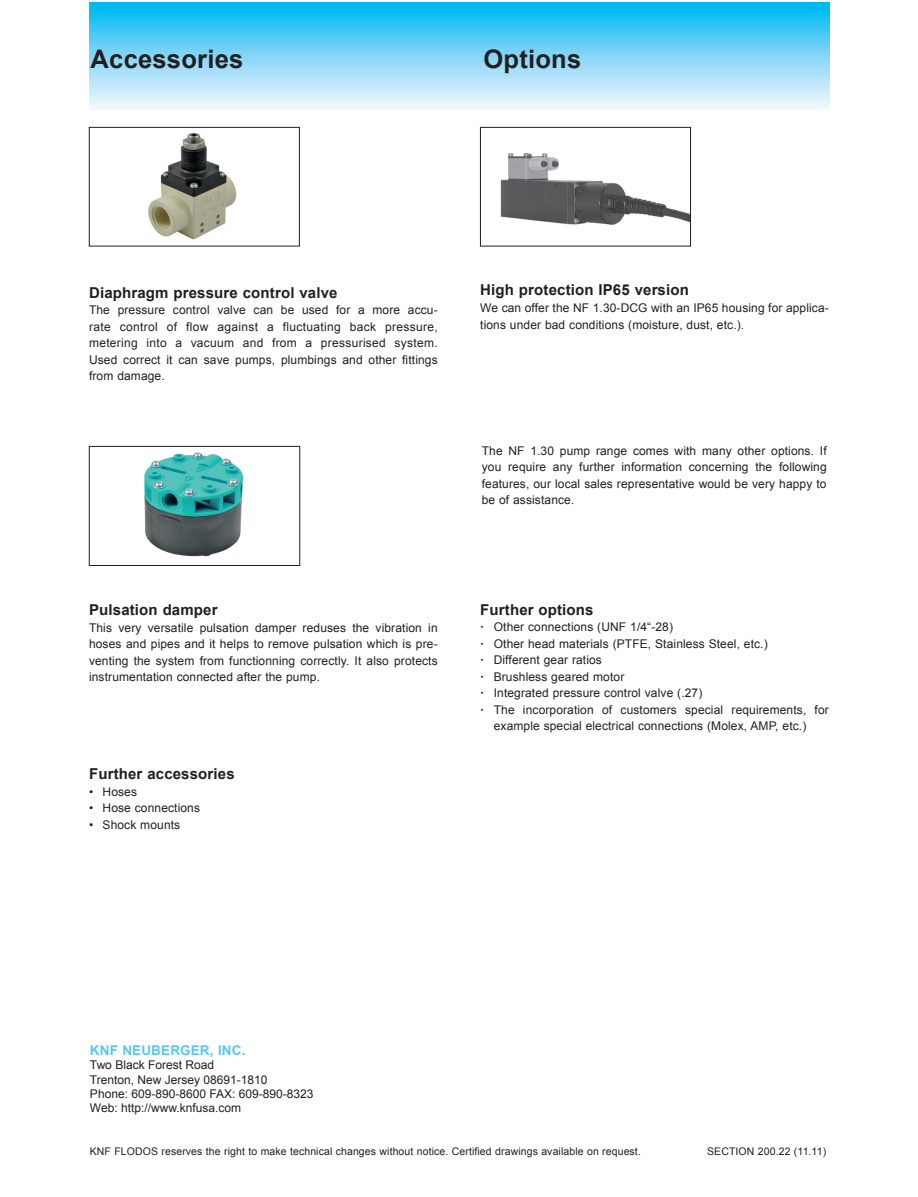
<style>
.page{position:relative;width:918px;height:1197px;background:#fff}
.page>*{position:absolute;margin:0;border:0;box-sizing:border-box;transform-origin:0 0}
.t1{font:700 25.5px "Arial";letter-spacing:.01em;color:#231f20}
.t2{font:700 15px "Arial";letter-spacing:.01em;color:#231f20}
.t3{font:700 13.5px "Arial";letter-spacing:.01em;color:#58c8f2}
.t4{font:12px/16.5px "Arial";letter-spacing:.01em;color:#231f20;text-align:justify}
.t5{font:10.5px "Arial";letter-spacing:.01em;color:#231f20}
.s1{font-weight:700}
</style>
<div class="page">
<svg style="left:90px;top:3px;width:740px;height:106px;background:#7cd6f6"></svg>
<img style="left:500px;top:153px;width:189px;height:72px">
<div style="left:480px;top:127px;width:211px;height:119px;border:1px solid #231f20"></div>
<img style="left:148px;top:132px;width:89px;height:108px">
<div style="left:89px;top:127px;width:211px;height:119px;border:1px solid #231f20"></div>
<img style="left:144px;top:452px;width:100px;height:105px">
<div style="left:89px;top:446px;width:211px;height:119px;border:1px solid #231f20"></div>
<h1 class="t1" style="left:91px;top:42px;width:154px">Accessories</h1>
<h1 class="t1" style="left:483px;top:42px;width:99px">Options</h1>
<p class="t2" style="left:89px;top:282px;width:250px">Diaphragm pressure control valve</p>
<p class="t4" style="left:89px;top:302px;width:350px">The pressure control valve can be used for a more accu&shy;rate control of flow against a fluctuating back pressure, metering into a vacuum and from a pressurised system.<br>Used correct it can save pumps, plumbings and other fittings from damage.</p>
<p class="t2" style="left:89px;top:600px;width:130px">Pulsation damper</p>
<p class="t4" style="left:89px;top:619px;width:350px">This very versatile pulsation damper reduses the vibration in hoses and pipes and it helps to remove pulsation which is pre&shy;venting the system from functionning correctly. It also protects instrumentation connected after the pump.</p>
<p class="t2" style="left:89px;top:763px;width:147px">Further accessories</p>
<p class="t4" style="left:89px;top:783px;width:49px">• Hoses</p>
<p class="t4" style="left:89px;top:799px;width:113px">• Hose connections</p>
<p class="t4" style="left:89px;top:816px;width:93px">• Shock mounts</p>
<p class="t2" style="left:480px;top:280px;width:210px">High protection IP65 version</p>
<p class="t4" style="left:480px;top:300px;width:350px">We can offer the NF 1.30-DCG with an IP65 housing for applica&shy;tions under bad conditions (moisture, dust, etc.).</p>
<p class="t4" style="left:482px;top:442px;width:346px">The NF 1.30 pump range comes with many other options. If you require any further information concerning the following features, our local sales representative would be very happy to be of assistance.</p>
<p class="t2" style="left:480px;top:599px;width:115px">Further options</p>
<p class="t4" style="left:480px;top:618px;width:194px"><span class="s1">·</span> Other connections (UNF 1/4“-28)</p>
<p class="t4" style="left:480px;top:635px;width:289px"><span class="s1">·</span> Other head materials (PTFE, Stainless Steel, etc.)</p>
<p class="t4" style="left:480px;top:651px;width:123px"><span class="s1">·</span> Different gear ratios</p>
<p class="t4" style="left:480px;top:668px;width:146px"><span class="s1">·</span> Brushless geared motor</p>
<p class="t4" style="left:480px;top:684px;width:224px"><span class="s1">·</span> Integrated pressure control valve (.27)</p>
<p class="t4" style="left:480px;top:701px;width:350px"><span class="s1">·</span> The incorporation of customers special requirements, for</p>
<p class="t4" style="left:494px;top:717px;width:314px">example special electrical connections (Molex, AMP, etc.)</p>
<p class="t3" style="left:90px;top:1041px;width:157px">KNF NEUBERGER, INC.</p>
<p class="t4" style="left:90px;top:1057px;width:225px;line-height:14.4px;text-align:left">Two Black Forest Road<br>Trenton, New Jersey 08691-1810<br>Phone: 609-890-8600 FAX: 609-890-8323<br>Web: http://www.knfusa.com</p>
<p class="t5" style="left:90px;top:1144px;width:553px">KNF FLODOS reserves the right to make technical changes without notice. Certified drawings available on request.</p>
<p class="t5" style="left:707px;top:1144px;width:121px">SECTION 200.22 (11.11)</p>
</div>
